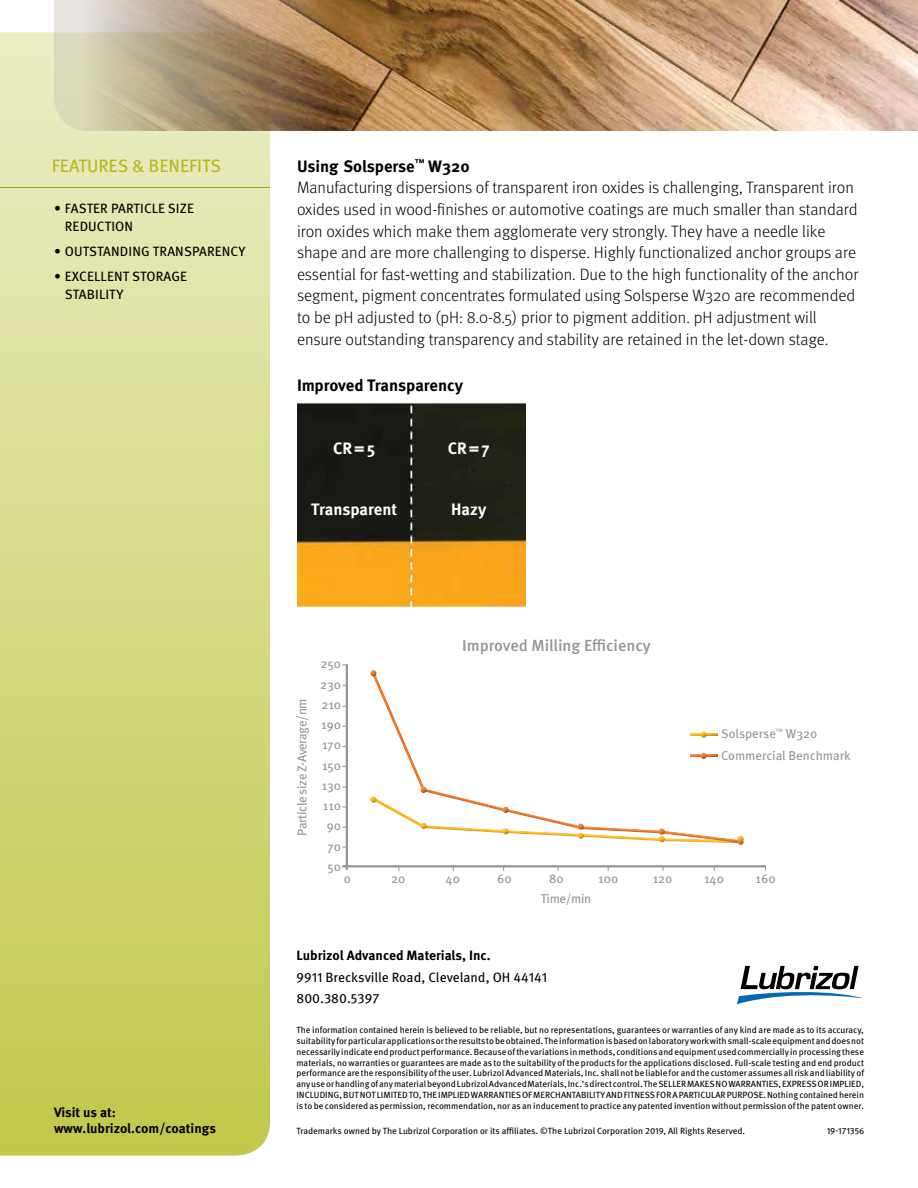
<style>
.page{position:relative;width:918px;height:1188px;background:#fff}
.page>*{position:absolute;margin:0;border:0;box-sizing:border-box;transform-origin:0 0}
.t1{font:18px "Meta OT";color:#b2bb1e}
.t2{font:300 16.5px/21.6px "Meta OT";color:#000}
.t3{font:700 16.5px "Meta OT";letter-spacing:-.005em;color:#fff}
.t4{font:700 16.5px "Meta OT";letter-spacing:-.005em;color:#000}
.t5{font:500 16.05px "Meta OT";color:#939598}
.t6{font:13.5px/18px "Meta OT";color:#000}
.t7{font:700 13.5px/16.2px "Meta OT";letter-spacing:-.005em;color:#000}
.t8{font:12.75px/20.2px "Meta OT";letter-spacing:-.005em;color:#939598}
.t9{font:12.75px "Meta OT";letter-spacing:-.03em;color:#939598}
.t10{font:9px/10.8px "Meta OT";color:#000;text-align:justify}
.s1{font-weight:700}
</style>
<div class="page">
<svg style="left:0;top:32px;width:270px;height:1124px;background:#d4d983"></svg>
<svg style="left:737px;top:966px;width:127px;height:38px"></svg>
<hr style="left:0;top:187px;width:270px;height:1px;background:#b2bb1e">
<img style="left:54px;top:0;width:864px;height:131px">
<img style="left:297px;top:404px;width:229px;height:203px">
<hr style="left:342px;top:865px;width:424px;height:2px;background:#939598">
<hr style="left:346px;top:665px;width:2px;height:205px;background:#939598">
<div style="left:368px;top:670px;width:9px;height:8px;background:#000;opacity:.75"></div>
<div style="left:419px;top:784px;width:9px;height:8px;background:#fff;opacity:.75"></div>
<div style="left:419px;top:787px;width:9px;height:7px;background:#000;opacity:.75"></div>
<div style="left:736px;top:833px;width:9px;height:8px;background:#fff;opacity:.75"></div>
<div style="left:736px;top:836px;width:9px;height:8px;background:#fff;opacity:.75"></div>
<div style="left:736px;top:839px;width:9px;height:7px;background:#000;opacity:.75"></div>
<svg style="left:377px;top:795px;width:363px;height:48px"></svg>
<div style="left:657px;top:833px;width:9px;height:8px;background:#fff;opacity:.75"></div>
<div style="left:657px;top:836px;width:9px;height:8px;background:#000;opacity:.75"></div>
<div style="left:576px;top:830px;width:9px;height:8px;background:#fff"></div>
<div style="left:576px;top:832px;width:9px;height:8px;background:#000;opacity:.75"></div>
<div style="left:501px;top:825px;width:9px;height:9px;background:#fff"></div>
<div style="left:501px;top:828px;width:9px;height:8px;background:#000;opacity:.75"></div>
<div style="left:419px;top:820px;width:9px;height:8px;background:#fff"></div>
<div style="left:419px;top:823px;width:9px;height:7px;background:#000;opacity:.75"></div>
<div style="left:368px;top:796px;width:9px;height:8px;background:#000;opacity:.75"></div>
<div style="left:699px;top:753px;width:9px;height:7px;background:#000;opacity:.75"></div>
<div style="left:699px;top:731px;width:9px;height:8px;background:#000;opacity:.75"></div>
<h1 class="t1" style="left:52px;top:155px;width:171px">FEATURES &amp; BENEFITS</h1>
<p class="t2" style="left:297px;top:156px;width:563px"><span class="s1">Using Solsperse</span><sup>™</sup> <span class="s1">W320<br></span>Manufacturing dispersions of transparent iron oxides is challenging, Transparent iron oxides used in wood-finishes or automotive coatings are much smaller than standard iron oxides which make them agglomerate very strongly. They have a needle like shape and are more challenging to disperse. Highly functionalized anchor groups are essential for fast-wetting and stabilization. Due to the high functionality of the anchor segment, pigment concentrates formulated using Solsperse W320 are recommended to be pH adjusted to (pH: 8.0-8.5) prior to pigment addition. pH adjustment will ensure outstanding transparency and stability are retained in the let-down stage.</p>
<h3 class="t6" style="left:65px;top:200px;width:131px;text-indent:-11px">• FASTER PARTICLE SIZE<br>REDUCTION</h3>
<h3 class="t6" style="left:54px;top:242px;width:193px">• OUTSTANDING TRANSPARENCY</h3>
<h3 class="t6" style="left:65px;top:267px;width:124px;text-indent:-11px">• EXCELLENT STORAGE<br>STABILITY</h3>
<h2 class="t4" style="left:297px;top:375px;width:168px">Improved Transparency</h2>
<h2 class="t3" style="left:333px;top:438px;width:44px">CR = 5</h2>
<h2 class="t3" style="left:448px;top:438px;width:43px">CR = 7</h2>
<h2 class="t3" style="left:311px;top:499px;width:87px">Transparent</h2>
<h2 class="t3" style="left:451px;top:499px;width:37px">Hazy</h2>
<h3 class="t9" style="left:294px;top:836px;width:139px;rotate:-90deg">Particle size Z-Average/nm</h3>
<h3 class="t5" style="left:462px;top:635px;width:190px">Improved Milling Efficiency</h3>
<h3 class="t8" style="left:320px;top:654px;width:23px;text-align:center">250<br>230<br>210<br>190<br>170<br>150<br>130<br>110<br>90<br>70<br>50</h3>
<h3 class="t8" style="left:721px;top:724px;width:131px;line-height:21.3px">Solsperse<sup>™</sup> W320<br>Commercial Benchmark</h3>
<h3 class="t8" style="left:344px;top:868px;width:9px">0</h3>
<h3 class="t8" style="left:391px;top:868px;width:16px">20</h3>
<h3 class="t8" style="left:446px;top:868px;width:16px">40</h3>
<h3 class="t8" style="left:497px;top:868px;width:16px">60</h3>
<h3 class="t8" style="left:549px;top:868px;width:16px">80</h3>
<h3 class="t8" style="left:598px;top:868px;width:22px">100</h3>
<h3 class="t8" style="left:653px;top:868px;width:21px">120</h3>
<h3 class="t8" style="left:704px;top:868px;width:22px">140</h3>
<h3 class="t8" style="left:756px;top:868px;width:22px">160</h3>
<h3 class="t8" style="left:541px;top:889px;width:52px">Time/min</h3>
<h3 class="t7" style="left:54px;top:1105px;width:164px">Visit us at: www.lubrizol.com/coatings</h3>
<h3 class="t7" style="left:296px;top:947px;width:196px">Lubrizol Advanced Materials, Inc.</h3>
<h3 class="t6" style="left:296px;top:966px;width:252px;line-height:21.6px">9911 Brecksville Road, Cleveland, OH 44141<br>800.380.5397</h3>
<p class="t10" style="left:296px;top:1025px;width:569px">The information contained herein is believed to be reliable, but no representations, guarantees or warranties of any kind are made as to its accuracy, suitability for particular applications or the results to be obtained. The information is based on laboratory work with small-scale equipment and does not necessarily indicate end product performance. Because of the variations in methods, conditions and equipment used commercially in processing these materials, no warranties or guarantees are made as to the suitability of the products for the applications disclosed. Full-scale testing and end product performance are the responsibility of the user. Lubrizol Advanced Materials, Inc. shall not be liable for and the customer assumes all risk and liability of any use or handling of any material beyond Lubrizol Advanced Materials, Inc.’s direct control. The SELLER MAKES NO WARRANTIES, EXPRESS OR IMPLIED, INCLUDING, BUT NOT LIMITED TO, THE IMPLIED WARRANTIES OF MERCHANTABILITY AND FITNESS FOR A PARTICULAR PURPOSE. Nothing contained herein is to be considered as permission, recommendation, nor as an inducement to practice any patented invention without permission of the patent owner.</p>
<p class="t10" style="left:827px;top:1125px;width:39px">19-171356</p>
<p class="t10" style="left:296px;top:1125px;width:450px">Trademarks owned by The Lubrizol Corporation or its affiliates. ©The Lubrizol Corporation 2019, All Rights Reserved.</p>
</div>
